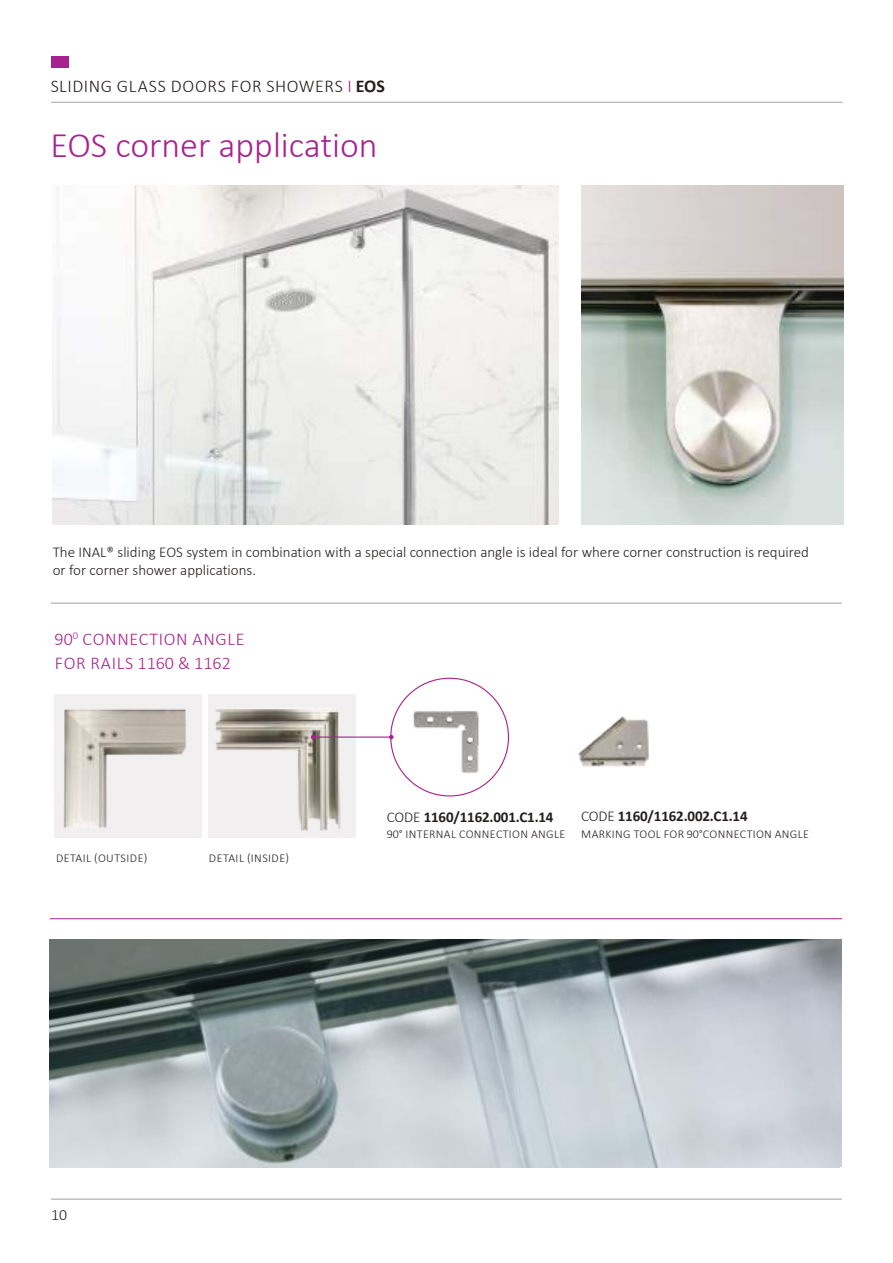
<style>
.page{position:relative;width:893px;height:1263px;background:#fff}
.page>*{position:absolute;margin:0;border:0;box-sizing:border-box;transform-origin:0 0}
.t1{font:300 36px "Calibri";color:#a7228e}
.t2{font:300 18px/24px "Calibri";letter-spacing:.04em;color:#a7228e}
.t3{font:300 18px "Calibri";letter-spacing:.035em;color:#241f1f}
.t4{font:300 15.75px "Calibri";color:#241f1f}
.t5{font:300 15px/18px "Calibri";color:#241f1f}
.t6{font:700 15px "Calibri";letter-spacing:-.01em;color:#241f1f}
.t7{font:300 12px "Calibri";letter-spacing:.03em;color:#241f1f}
.s1{color:#a7228e}
.s2{font-weight:700}
.s3{font-weight:300}
</style>
<div class="page">
<hr style="left:51px;top:102px;width:791px;height:1px;background:#a0a1a3">
<hr style="left:51px;top:1199px;width:791px;height:1px;background:#a0a1a3">
<div style="left:51px;top:57px;width:18px;height:11px;background:#a7228e"></div>
<hr style="left:51px;top:603px;width:791px;height:1px;background:#a0a1a3">
<hr style="left:50px;top:918px;width:792px;height:1px;background:#a7228e">
<img style="left:50px;top:940px;width:792px;height:227px">
<div style="left:55px;top:694px;width:147px;height:144px;background:#f1efef"></div>
<img style="left:208px;top:694px;width:148px;height:144px">
<img style="left:54px;top:696px;width:132px;height:142px">
<img style="left:393px;top:689px;width:109px;height:92px">
<img style="left:578px;top:716px;width:71px;height:51px">
<hr style="left:313px;top:736px;width:78px;height:2px;background:#a7228e">
<svg style="left:311px;top:735px;width:4px;height:4px"></svg>
<svg style="left:389px;top:735px;width:5px;height:4px"></svg>
<img style="left:53px;top:185px;width:506px;height:340px">
<img style="left:581px;top:185px;width:263px;height:340px">
<p class="t3" style="left:51px;top:78px;width:336px">SLIDING GLASS DOORS FOR SHOWERS <span class="s1">I</span> <span class="s2">EOS</span></p>
<h1 class="t1" style="left:50px;top:123px;width:329px">ΕΟS corner application</h1>
<p class="t5" style="left:53px;top:544px;width:758px">The INAL® sliding EOS system in combination with a special connection angle is ideal for where corner construction is required or for corner shower applications.</p>
<p class="t2" style="left:55px;top:628px;width:192px">90<sup>0</sup> CONNECTION ANGLE<br>FOR RAILS 1160 &amp; 1162</p>
<p class="t7" style="left:56px;top:851px;width:93px">DETAIL (OUTSIDE)</p>
<p class="t7" style="left:209px;top:851px;width:82px">DETAIL (INSIDE)</p>
<p class="t6" style="left:387px;top:811px;width:168px"><span class="s3">CODE</span> 1160/1162.001.C1.14</p>
<p class="t7" style="left:387px;top:829px;width:180px">90° INTERNAL CONNECTION ANGLE</p>
<p class="t6" style="left:581px;top:810px;width:168px"><span class="s3">CODE</span> 1160/1162.002.C1.14</p>
<p class="t7" style="left:581px;top:829px;width:229px">MARKING TOOL FOR 90°CONNECTION ANGLE</p>
<p class="t4" style="left:51px;top:1208px;width:17px">10</p>
</div>
